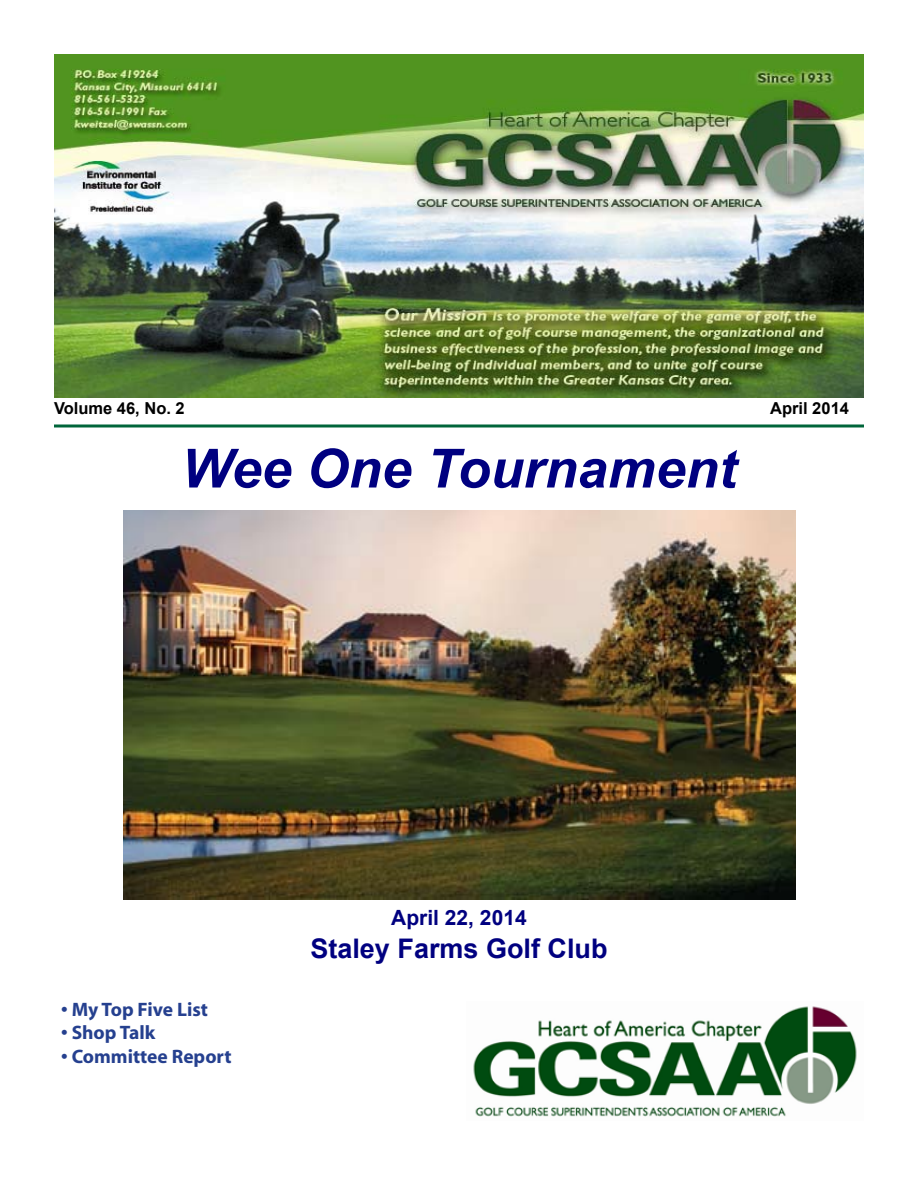
<style>
.page{position:relative;width:918px;height:1188px;background:#fff}
.page>*{position:absolute;margin:0;border:0;box-sizing:border-box;transform-origin:0 0}
.t1{font:italic 700 54px "Arial";color:#000080}
.t2{font:700 27px "Arial";color:#000080}
.t3{font:700 21px "Arial";color:#000080}
.t4{font:700 19.5px "Myriad";color:#25408f}
.t5{font:700 16.5px "Arial";color:#000}
</style>
<div class="page">
<hr style="left:54px;top:424px;width:810px;height:3px;background:#00653a">
<img style="left:54px;top:54px;width:810px;height:343px">
<img style="left:473px;top:1006px;width:384px;height:111px">
<img style="left:123px;top:511px;width:673px;height:389px">
<p class="t5" style="left:54px;top:397px;width:132px">Volume 46, No. 2</p>
<p class="t5" style="left:770px;top:397px;width:80px">April 2014</p>
<h1 class="t1" style="left:181px;top:434px;width:557px">Wee One Tournament</h1>
<p class="t4" style="left:61px;top:999px;width:148px">• My Top Five List</p>
<p class="t4" style="left:61px;top:1023px;width:96px">• Shop Talk</p>
<p class="t4" style="left:61px;top:1046px;width:172px">• Committee Report</p>
<p class="t3" style="left:391px;top:904px;width:137px">April 22, 2014</p>
<h2 class="t2" style="left:310px;top:931px;width:299px">Staley Farms Golf Club</h2>
</div>
